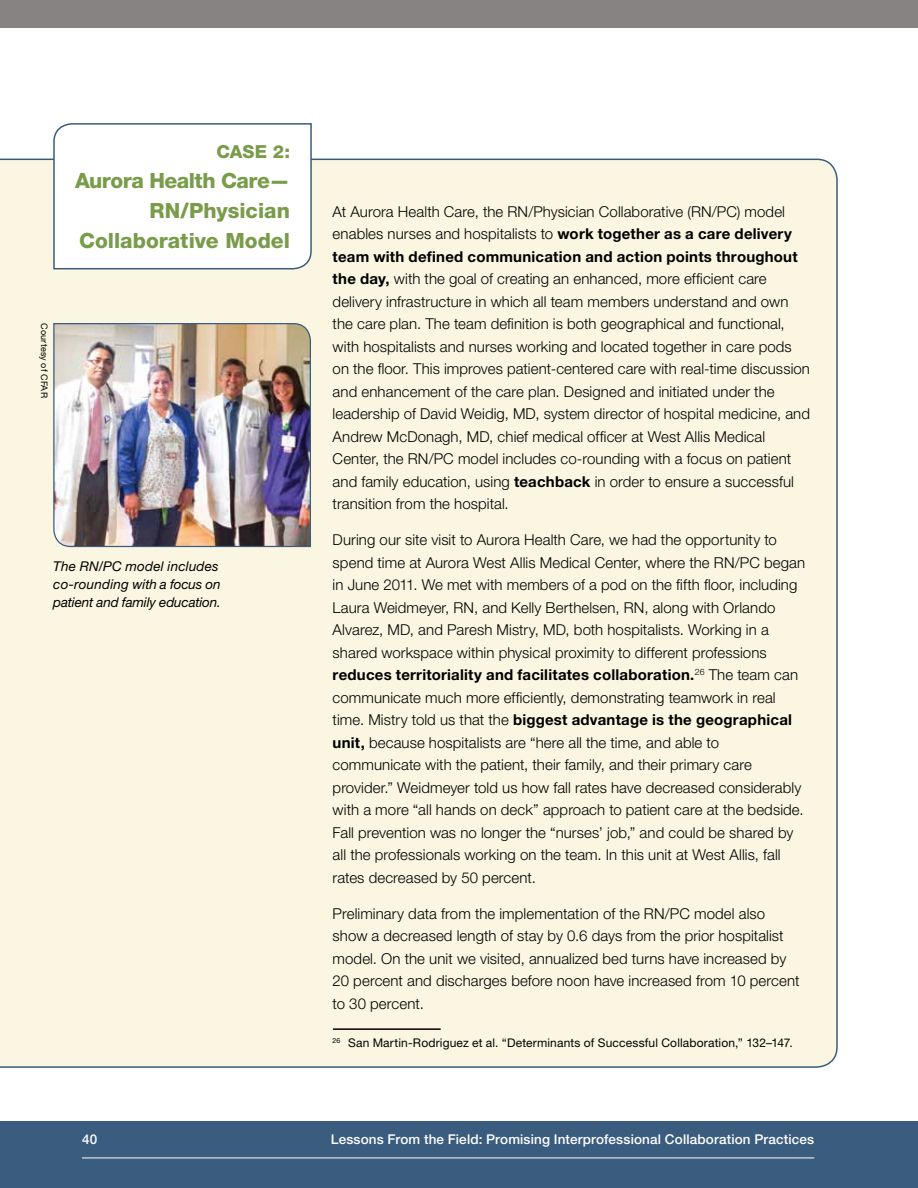
<style>
.page{position:relative;width:918px;height:1188px;background:#fff}
.page>*{position:absolute;margin:0;border:0;box-sizing:border-box;transform-origin:0 0}
.CaseTitle{font:800 21px/30px "Helvetica Neue LT Std";color:#789c49;text-align:right}
.CaseTitle-2{font:800 21px "Helvetica Neue LT Std";letter-spacing:-.025em;color:#789c49}
.CaseNumber{font:800 18px "Helvetica Neue LT Std";color:#789c49}
.Case_Study{font:300 15px/22.5px "Helvetica Neue LT Std";letter-spacing:.005em;color:#000}
.t1{font:500 13.5px "Helvetica Neue LT Std";letter-spacing:.01em;color:#fff}
.t2{font:italic 13.5px/18px "Helvetica Neue LT Std";letter-spacing:-.005em;color:#000}
.Footnote{font:12px "Helvetica Neue LT Std";letter-spacing:.015em;color:#000}
.Credit{font:9px "Helvetica Neue LT Std";letter-spacing:.02em;color:#000}
.s1{font-weight:700}
</style>
<div class="page">
<div style="left:0;top:1121px;width:918px;height:67px;background:#3a5c7f"></div>
<hr style="left:82px;top:1158px;width:732px;height:1px;background:#fff">
<div style="left:0;top:0;width:918px;height:28px;background:#878382"></div>
<div style="left:0;top:158px;width:838px;height:910px;background:#faf6e1"></div>
<svg style="left:52px;top:123px;width:261px;height:147px"></svg>
<img style="left:53px;top:322px;width:259px;height:226px">
<hr style="left:333px;top:1028px;width:108px;height:2px;background:#000">
<p class="CaseNumber" style="left:217px;top:141px;width:75px">CASE 2:</p>
<p class="CaseTitle-2" style="left:75px;top:168px;width:217px">Aurora Health Care—</p>
<p class="CaseTitle" style="left:79px;top:195px;width:212px">RN/Physician<br>Collaborative Model</p>
<p class="Credit" style="left:50px;top:323px;width:76px;rotate:90deg">Courtesy of CFAR</p>
<p class="t2" style="left:53px;top:557px;width:169px">The RN/PC model includes co-rounding with a focus on patient and family education.</p>
<p class="Case_Study" style="left:333px;top:200px;width:479px">At Aurora Health Care, the RN/Physician Collaborative (RN/PC) model enables nurses and hospitalists to <span class="s1">work together as a care delivery team with defined communication and action points throughout the day,</span> with the goal of creating an enhanced, more efficient care delivery infrastructure in which all team members understand and own the care plan. The team definition is both geographical and functional, with hospitalists and nurses working and located together in care pods on the floor. This improves patient-centered care with real-time discussion and enhancement of the care plan. Designed and initiated under the leadership of David Weidig, MD, system director of hospital medicine, and Andrew McDonagh, MD, chief medical officer at West Allis Medical Center, the RN/PC model includes co-rounding with a focus on patient and family education, using <span class="s1">teachback</span> in order to ensure a successful transition from the hospital.</p>
<p class="Case_Study" style="left:333px;top:528px;width:474px">During our site visit to Aurora Health Care, we had the opportunity to spend time at Aurora West Allis Medical Center, where the RN/PC began in June 2011. We met with members of a pod on the fifth floor, including Laura Weidmeyer, RN, and Kelly Berthelsen, RN, along with Orlando Alvarez, MD, and Paresh Mistry, MD, both hospitalists. Working in a shared workspace within physical proximity to different professions <span class="s1">reduces territoriality and facilitates collaboration.</span><sup>26</sup> The team can communicate much more efficiently, demonstrating teamwork in real time. Mistry told us that the <span class="s1">biggest advantage is the geographical unit,</span> because hospitalists are “here all the time, and able to communicate with the patient, their family, and their primary care provider.” Weidmeyer told us how fall rates have decreased considerably with a more “all hands on deck” approach to patient care at the bedside.<br>Fall prevention was no longer the “nurses’ job,” and could be shared by all the professionals working on the team. In this unit at West Allis, fall rates decreased by 50 percent.</p>
<p class="Case_Study" style="left:333px;top:902px;width:468px">Preliminary data from the implementation of the RN/PC model also show a decreased length of stay by 0.6 days from the prior hospitalist model. On the unit we visited, annualized bed turns have increased by 20 percent and discharges before noon have increased from 10 percent to 30 percent.</p>
<p class="Footnote" style="left:333px;top:1035px;width:462px"><sup>26</sup> San Martin-Rodriguez et al. “Determinants of Successful Collaboration,” 132–147.</p>
<p class="t1" style="left:82px;top:1131px;width:17px">40</p>
<p class="t1" style="left:331px;top:1131px;width:485px">Lessons From the Field: Promising Interprofessional Collaboration Practices</p>
</div>
